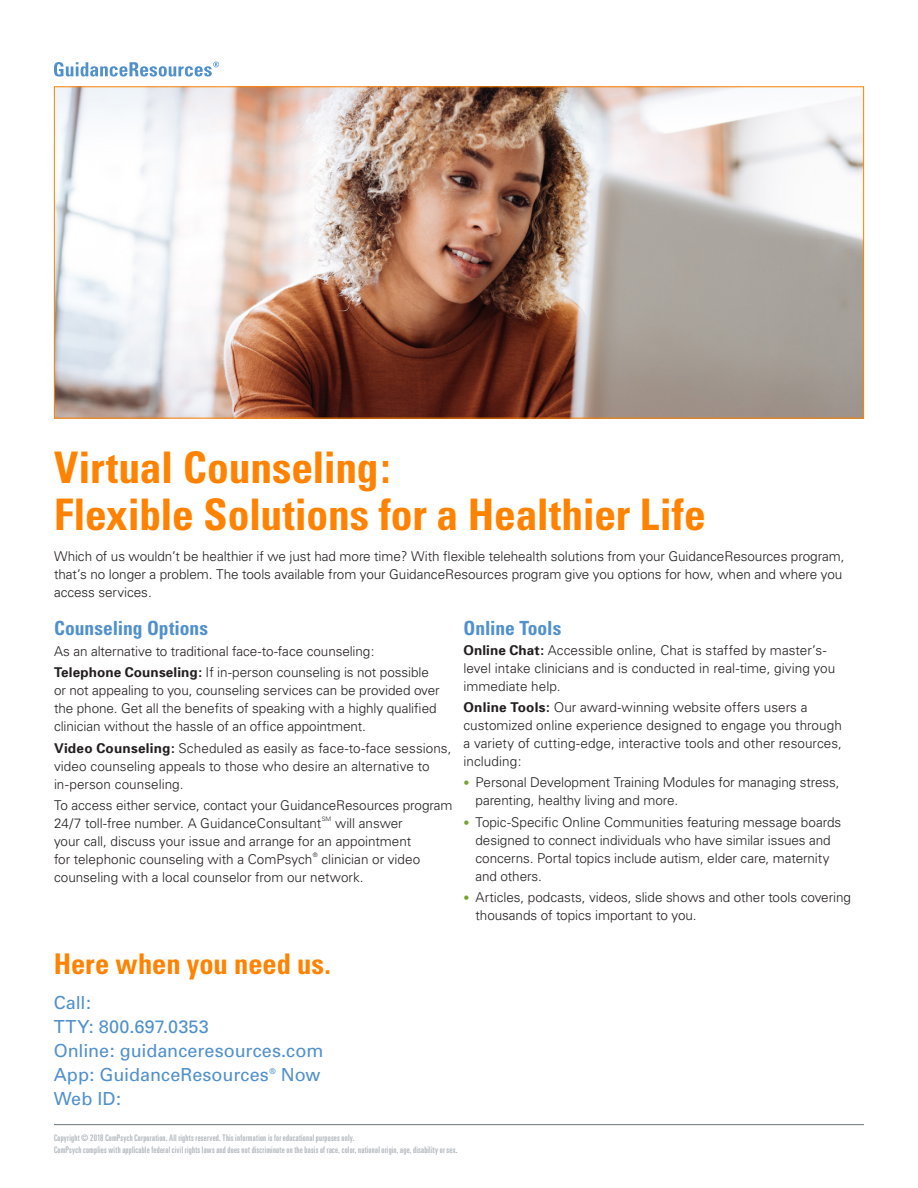
<style>
.page{position:relative;width:918px;height:1188px;background:#fff}
.page>*{position:absolute;margin:0;border:0;box-sizing:border-box;transform-origin:0 0}
.t1{font:700 condensed 43.5px/46.5px "Univers";letter-spacing:-.005em;color:#ff8200}
.Call_to_action{font:700 condensed 28.5px "Univers";letter-spacing:-.005em;color:#ff8200}
.Body_Copy{font:700 condensed 19.5px "Univers";color:#5090cc}
.contact_info{font:18px "Univers";color:#5090cc}
.contact_info-2{font:18px "Univers";letter-spacing:.02em;color:#5090cc}
.Body_Copy-2{font:300 13.5px/18px "Univers";letter-spacing:-.005em;color:#231f20}
.t2{font:ultra-condensed 9px/12px "Univers";letter-spacing:.03em;color:#adb4ba}
.contact_info-3{font:7.8px "Univers";color:#5090cc}
.Body_Copy-3{font:300 6.15px "Univers";color:#231f20}
.s1{font-weight:700}
.s2{font-size:12px;color:#78a22d}
</style>
<div class="page">
<img style="left:56px;top:88px;width:806px;height:328px">
<hr style="left:54px;top:1124px;width:810px;height:1px;background:#6a747b">
<svg style="left:54px;top:62px;width:165px;height:15px"></svg>
<p class="t1" style="left:54px;top:444px;width:653px">Virtual Counseling:<br>Flexible Solutions for a Healthier Life</p>
<p class="Body_Copy-2" style="left:54px;top:548px;width:792px">Which of us wouldn’t be healthier if we just had more time? With flexible telehealth solutions from your GuidanceResources program, that’s no longer a problem. The tools available from your GuidanceResources program give you options for how, when and where you access services.</p>
<p class="Body_Copy" style="left:54px;top:616px;width:156px">Counseling Options</p>
<p class="Body_Copy-2" style="left:54px;top:642px;width:322px">As an alternative to traditional face-to-face counseling:</p>
<p class="Body_Copy-2" style="left:54px;top:664px;width:387px"><span class="s1">Telephone Counseling:</span> If in-person counseling is not possible or not appealing to you, counseling services can be provided over the phone. Get all the benefits of speaking with a highly qualified clinician without the hassle of an office appointment.</p>
<p class="Body_Copy-2" style="left:54px;top:739px;width:399px"><span class="s1">Video Counseling:</span> Scheduled as easily as face-to-face sessions, video counseling appeals to those who desire an alternative to in-person counseling.</p>
<p class="Body_Copy-2" style="left:54px;top:796px;width:400px">To access either service, contact your GuidanceResources program<br>24/7 toll-free number. A GuidanceConsultant</p>
<p class="Body_Copy" style="left:464px;top:616px;width:99px">Online Tools</p>
<p class="Body_Copy-2" style="left:464px;top:641px;width:373px"><span class="s1">Online Chat:</span> Accessible online, Chat is staffed by master’s&shy;level intake clinicians and is conducted in real-time, giving you immediate help.</p>
<p class="Body_Copy-2" style="left:464px;top:698px;width:380px"><span class="s1">Online Tools:</span> Our award-winning website offers users a customized online experience designed to engage you through a variety of cutting-edge, interactive tools and other resources, including:</p>
<p class="Body_Copy-2" style="left:476px;top:774px;width:366px;text-indent:-12px"><span class="s2">•</span> Personal Development Training Modules for managing stress, parenting, healthy living and more.</p>
<p class="Body_Copy-2" style="left:476px;top:813px;width:367px;text-indent:-12px"><span class="s2">•</span> Topic-Specific Online Communities featuring message boards designed to connect individuals who have similar issues and concerns. Portal topics include autism, elder care, maternity and others.</p>
<p class="Body_Copy-2" style="left:476px;top:888px;width:377px;text-indent:-12px"><span class="s2">•</span> Articles, podcasts, videos, slide shows and other tools covering thousands of topics important to you.</p>
<p class="Body_Copy-3" style="left:322px;top:815px;width:11px">SM</p>
<p class="Body_Copy-2" style="left:54px;top:814px;width:359px;text-indent:281px">will answer your call, discuss your issue and arrange for an appointment for telephonic counseling with a ComPsych</p>
<p class="Body_Copy-3" style="left:313px;top:851px;width:6px">®</p>
<p class="Body_Copy-2" style="left:54px;top:850px;width:368px;text-indent:267px">clinician or video counseling with a local counselor from our network.</p>
<p class="Call_to_action" style="left:54px;top:947px;width:279px">Here when you need us.</p>
<p class="contact_info" style="left:54px;top:992px;width:39px">Call:</p>
<p class="contact_info-2" style="left:54px;top:1016px;width:157px">TTY: 800.697.0353</p>
<p class="contact_info" style="left:54px;top:1040px;width:271px">Online: guidanceresources.com</p>
<p class="contact_info" style="left:54px;top:1064px;width:217px">App: GuidanceResources</p>
<p class="contact_info-3" style="left:269px;top:1066px;width:8px">®</p>
<p class="contact_info" style="left:281px;top:1064px;width:41px">Now</p>
<p class="contact_info" style="left:54px;top:1088px;width:69px">Web ID:</p>
<p class="t2" style="left:54px;top:1132px;width:405px">Copyright © 2018 ComPsych Corporation. All rights reserved. This information is for educational purposes only.<br>ComPsych complies with applicable federal civil rights laws and does not discriminate on the basis of race, color, national origin, age, disability or sex.</p>
</div>
